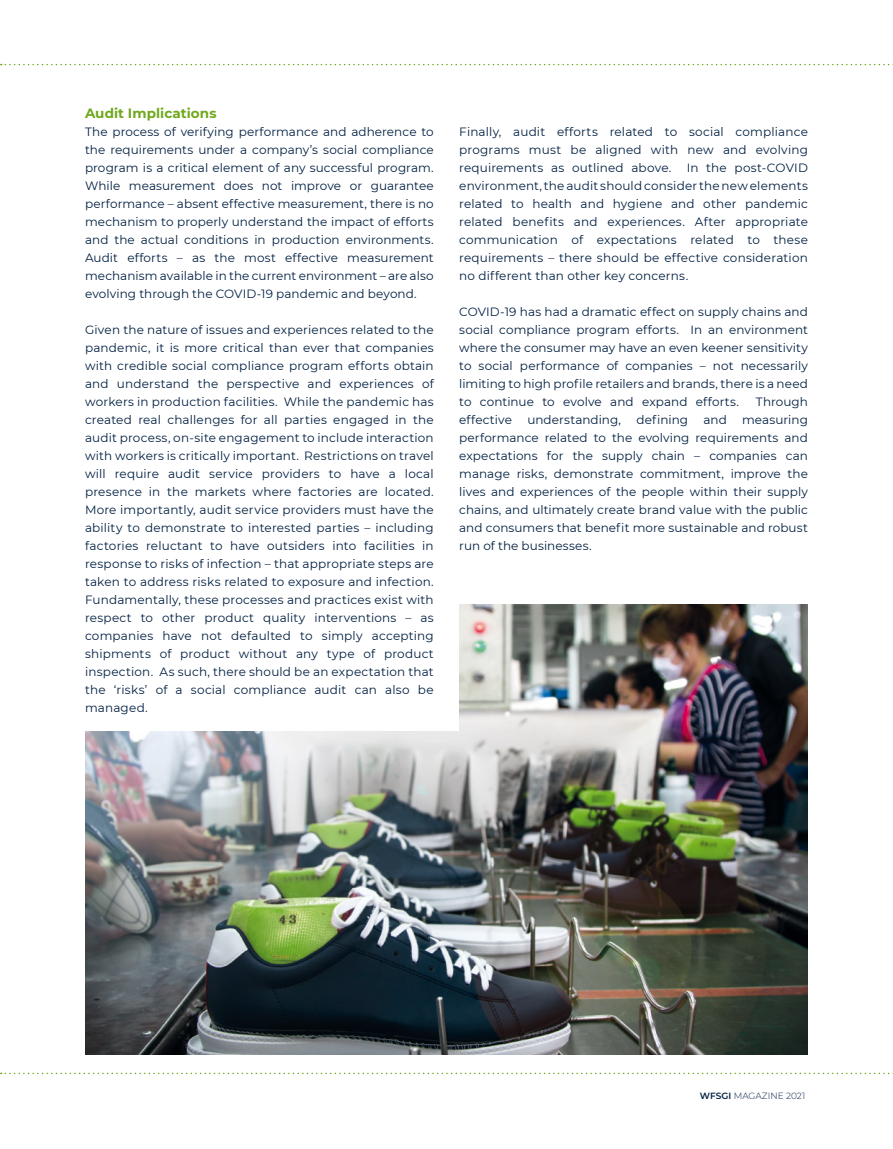
<style>
.page{position:relative;width:893px;height:1149px;background:#fff}
.page>*{position:absolute;margin:0;border:0;box-sizing:border-box;transform-origin:0 0}
.t1{font:700 13.5px "Montserrat";letter-spacing:.005em;color:#70a81d}
.t2{font:12px/18px "Montserrat";letter-spacing:.01em;color:#001f41;text-align:justify}
.t3{font:300 9px "Montserrat";color:#001f41}
.s1{font-weight:600}
</style>
<div class="page">
<img style="left:85px;top:604px;width:723px;height:450px">
<div style="left:72px;top:575px;width:387px;height:155px;background:#fff"></div>
<svg style="left:1px;top:64px;width:892px;height:1px"></svg>
<svg style="left:1px;top:1072px;width:888px;height:1px"></svg>
<p class="t1" style="left:85px;top:103px;width:133px">Audit Implications</p>
<p class="t2" style="left:85px;top:122px;width:350px">The process of verifying performance and adherence to the requirements under a company’s social compliance program is a critical element of any successful program.<br>While measurement does not improve or guarantee performance – absent effective measurement, there is no mechanism to properly understand the impact of efforts and the actual conditions in production environments.<br>Audit efforts – as the most effective measurement mechanism available in the current environment – are also evolving through the COVID-19 pandemic and beyond.</p>
<p class="t2" style="left:85px;top:320px;width:350px">Given the nature of issues and experiences related to the pandemic, it is more critical than ever that companies with credible social compliance program efforts obtain and understand the perspective and experiences of workers in production facilities. While the pandemic has created real challenges for all parties engaged in the audit process, on-site engagement to include interaction with workers is critically important. Restrictions on travel will require audit service providers to have a local presence in the markets where factories are located.<br>More importantly, audit service providers must have the ability to demonstrate to interested parties – including factories reluctant to have outsiders into facilities in response to risks of infection – that appropriate steps are taken to address risks related to exposure and infection.<br>Fundamentally, these processes and practices exist with respect to other product quality interventions – as companies have not defaulted to simply accepting shipments of product without any type of product inspection. As such, there should be an expectation that the ‘risks’ of a social compliance audit can also be managed.</p>
<p class="t2" style="left:459px;top:122px;width:350px">Finally, audit efforts related to social compliance programs must be aligned with new and evolving requirements as outlined above.</p>
<p class="t2" style="left:459px;top:158px;width:350px;text-indent:227px">In the post-COVID environment, the audit should consider the new elements related to health and hygiene and other pandemic related benefits and experiences. After appropriate communication of expectations related to these requirements – there should be effective consideration no different than other key concerns.</p>
<p class="t2" style="left:459px;top:302px;width:350px">COVID-19 has had a dramatic effect on supply chains and social compliance program efforts. In an environment where the consumer may have an even keener sensitivity to social performance of companies – not necessarily limiting to high profile retailers and brands, there is a need to continue to evolve and expand efforts.</p>
<p class="t2" style="left:756px;top:392px;width:53px">Through</p>
<p class="t2" style="left:459px;top:410px;width:54px">effective</p>
<p class="t2" style="left:527px;top:410px;width:95px">understanding,</p>
<p class="t2" style="left:636px;top:410px;width:53px">defining</p>
<p class="t2" style="left:703px;top:410px;width:25px">and</p>
<p class="t2" style="left:459px;top:410px;width:350px;text-indent:283px">measuring performance related to the evolving requirements and expectations for the supply chain – companies can manage risks, demonstrate commitment, improve the lives and experiences of the people within their supply chains, and ultimately create brand value with the public and consumers that benefit more sustainable and robust run of the businesses.</p>
<p class="t3" style="left:700px;top:1089px;width:107px"><span class="s1">WFSGI</span> MAGAZINE 2021</p>
</div>
